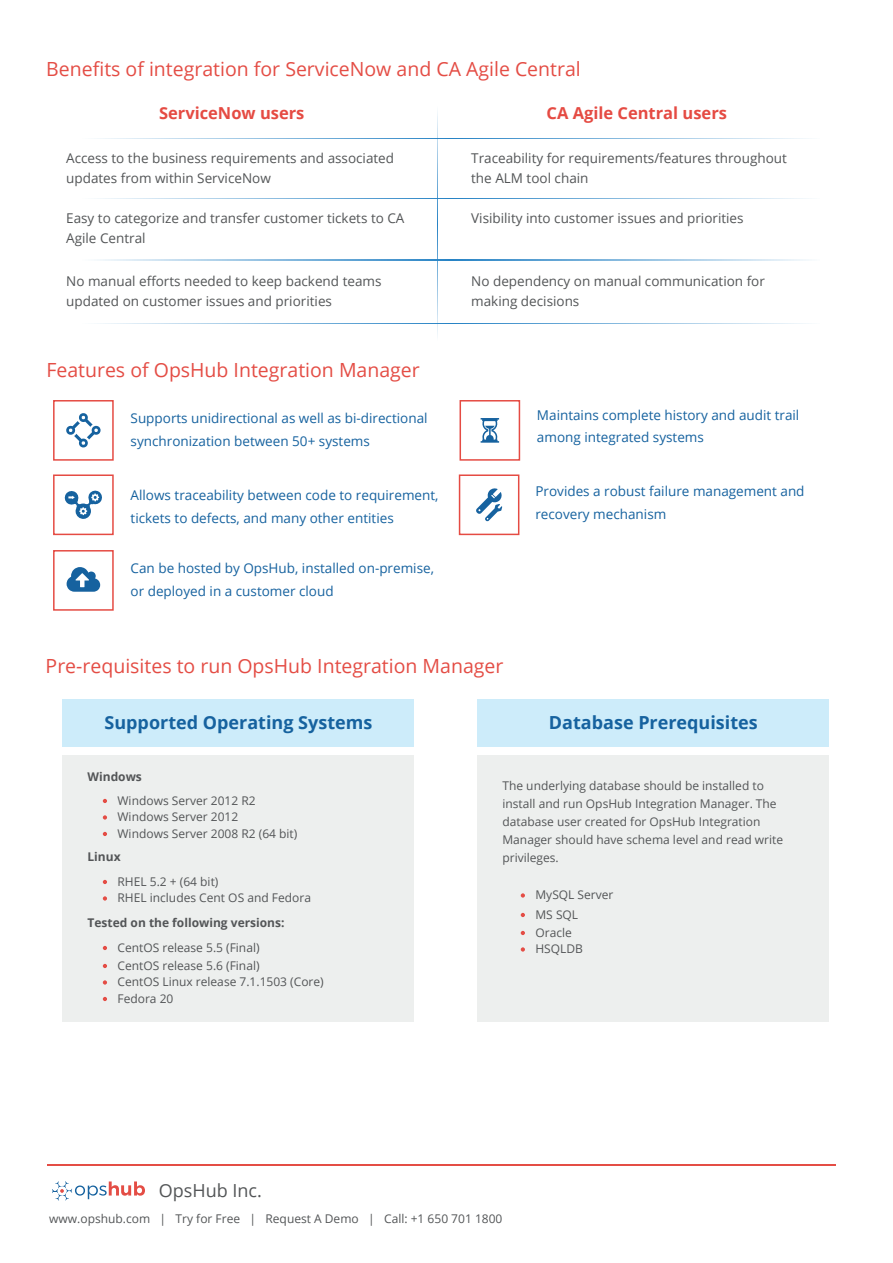
<style>
.page{position:relative;width:893px;height:1263px;background:#fff}
.page>*{position:absolute;margin:0;border:0;box-sizing:border-box;transform-origin:0 0}
.t1{font:19.5px "Open Sans";color:#e44d45}
.t2{font:700 18px "Open Sans";color:#16629f}
.t3{font:18px "Open Sans";color:#535557}
.t4{font:700 16.5px "Open Sans";color:#e54b43}
.t5{font:13.5px/19.5px "Open Sans";color:#535557}
.t6{font:13.5px/22.5px "Open Sans";color:#16629f}
.t7{font:12px/18px "Open Sans";color:#535557}
.t8{font:700 12px "Open Sans";color:#535557}
</style>
<div class="page">
<hr style="left:48px;top:1164px;width:788px;height:1px;background:#e44d45">
<svg style="left:52px;top:1181px;width:93px;height:19px"></svg>
<div style="left:63px;top:699px;width:351px;height:47px;background:#cdecfa"></div>
<div style="left:478px;top:699px;width:351px;height:47px;background:#cdecfa"></div>
<div style="left:63px;top:755px;width:351px;height:267px;background:#edefee"></div>
<div style="left:478px;top:755px;width:351px;height:267px;background:#edefee"></div>
<svg style="left:103px;top:799px;width:4px;height:4px"></svg>
<svg style="left:103px;top:815px;width:4px;height:4px"></svg>
<svg style="left:103px;top:832px;width:4px;height:4px"></svg>
<svg style="left:103px;top:880px;width:4px;height:4px"></svg>
<svg style="left:103px;top:896px;width:4px;height:4px"></svg>
<svg style="left:103px;top:946px;width:4px;height:4px"></svg>
<svg style="left:103px;top:964px;width:4px;height:4px"></svg>
<svg style="left:103px;top:980px;width:4px;height:4px"></svg>
<svg style="left:103px;top:997px;width:4px;height:4px"></svg>
<svg style="left:521px;top:893px;width:4px;height:4px"></svg>
<svg style="left:521px;top:913px;width:4px;height:4px"></svg>
<svg style="left:521px;top:931px;width:4px;height:4px"></svg>
<svg style="left:521px;top:947px;width:4px;height:4px"></svg>
<div style="left:53px;top:550px;width:61px;height:61px;border:2px solid #e54b43"></div>
<svg style="left:67px;top:567px;width:33px;height:25px"></svg>
<div style="left:53px;top:474px;width:61px;height:61px;border:2px solid #e54b43"></div>
<svg style="left:75px;top:503px;width:16px;height:16px"></svg>
<svg style="left:64px;top:490px;width:38px;height:25px"></svg>
<svg style="left:476px;top:488px;width:26px;height:33px"></svg>
<div style="left:459px;top:474px;width:60px;height:61px;border:2px solid #e54b43"></div>
<svg style="left:66px;top:413px;width:35px;height:35px"></svg>
<div style="left:53px;top:400px;width:61px;height:61px;border:2px solid #e54b43"></div>
<div style="left:460px;top:400px;width:60px;height:61px;border:2px solid #e54b43"></div>
<svg style="left:481px;top:418px;width:18px;height:25px"></svg>
<svg style="left:97px;top:138px;width:712px;height:1px"></svg>
<svg style="left:437px;top:111px;width:1px;height:226px"></svg>
<svg style="left:97px;top:198px;width:712px;height:1px"></svg>
<svg style="left:97px;top:260px;width:712px;height:1px"></svg>
<svg style="left:97px;top:323px;width:712px;height:1px"></svg>
<h1 class="t1" style="left:46px;top:55px;width:536px">Benefits of integration for ServiceNow and CA Agile Central</h1>
<h3 class="t4" style="left:159px;top:102px;width:147px">ServiceNow users</h3>
<h3 class="t4" style="left:546px;top:102px;width:182px">CA Agile Central users</h3>
<p class="t5" style="left:66px;top:148px;width:329px">Access to the business requirements and associated updates from within ServiceNow</p>
<p class="t5" style="left:66px;top:208px;width:340px">Easy to categorize and transfer customer tickets to CA<br>Agile Central</p>
<p class="t5" style="left:66px;top:271px;width:317px">No manual efforts needed to keep backend teams updated on customer issues and priorities</p>
<p class="t5" style="left:471px;top:148px;width:317px">Traceability for requirements/features throughout the ALM tool chain</p>
<p class="t5" style="left:471px;top:208px;width:274px">Visibility into customer issues and priorities</p>
<p class="t5" style="left:471px;top:271px;width:295px">No dependency on manual communication for making decisions</p>
<h1 class="t1" style="left:46px;top:356px;width:375px">Features of OpsHub Integration Manager</h1>
<p class="t6" style="left:131px;top:407px;width:298px">Supports unidirectional as well as bi-directional synchronization between 50+ systems</p>
<p class="t6" style="left:537px;top:403px;width:264px">Maintains complete history and audit trail among integrated systems</p>
<p class="t6" style="left:131px;top:484px;width:309px">Allows traceability between code to requirement, tickets to defects, and many other entities</p>
<p class="t6" style="left:535px;top:480px;width:271px">Provides a robust failure management and recovery mechanism</p>
<p class="t6" style="left:131px;top:557px;width:305px">Can be hosted by OpsHub, installed on-premise, or deployed in a customer cloud</p>
<h1 class="t1" style="left:46px;top:652px;width:459px">Pre-requisites to run OpsHub Integration Manager</h1>
<h2 class="t2" style="left:104px;top:709px;width:269px">Supported Operating Systems</h2>
<h2 class="t2" style="left:549px;top:709px;width:210px">Database Prerequisites</h2>
<p class="t8" style="left:88px;top:768px;width:56px">Windows</p>
<p class="t7" style="left:118px;top:792px;width:181px;line-height:16.5px">Windows Server 2012 R2<br>Windows Server 2012<br>Windows Server 2008 R2 (64 bit)</p>
<p class="t8" style="left:88px;top:848px;width:35px">Linux</p>
<p class="t7" style="left:118px;top:873px;width:195px;line-height:16.5px">RHEL 5.2 + (64 bit)<br>RHEL includes Cent OS and Fedora</p>
<p class="t8" style="left:88px;top:914px;width:198px">Tested on the following versions:</p>
<p class="t7" style="left:118px;top:938px;width:144px">CentOS release 5.5 (Final)<br>CentOS release 5.6 (Final)</p>
<p class="t7" style="left:118px;top:973px;width:208px;line-height:16.5px">CentOS Linux release 7.1.1503 (Core)<br>Fedora 20</p>
<h2 class="t3" style="left:159px;top:1178px;width:105px">OpsHub Inc.</h2>
<p class="t7" style="left:502px;top:776px;width:282px">The underlying database should be installed to install and run OpsHub Integration Manager. The database user created for OpsHub Integration Manager should have schema level and read write privileges.</p>
<p class="t7" style="left:535px;top:885px;width:80px;line-height:19.5px">MySQL Server<br>MS SQL</p>
<p class="t7" style="left:535px;top:924px;width:49px;line-height:16.5px">Oracle<br>HSQLDB</p>
<p class="t7" style="left:49px;top:1209px;width:455px">www.opshub.com | Try for Free | Request A Demo | Call: +1 650 701 1800</p>
</div>
